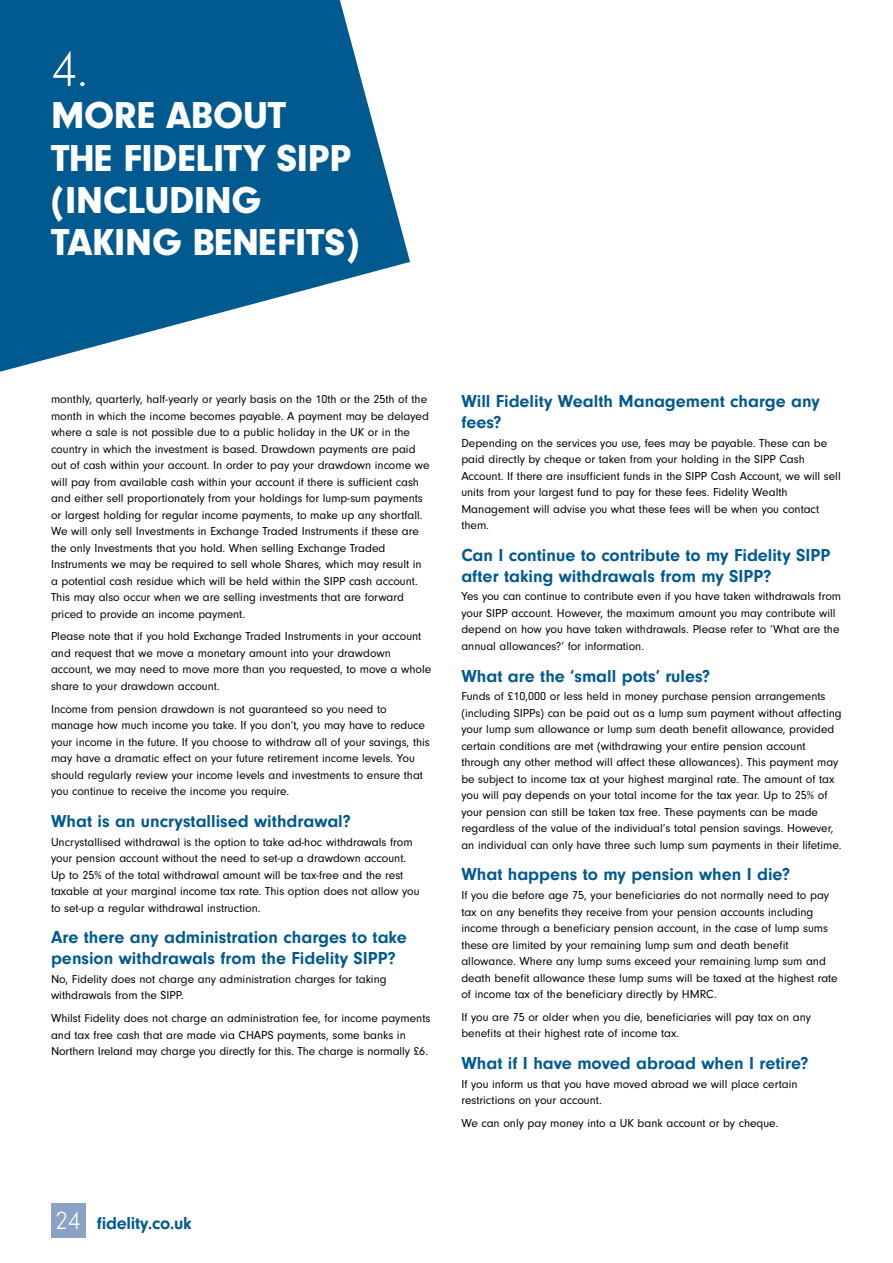
<style>
.page{position:relative;width:893px;height:1263px;background:#fff}
.page>*{position:absolute;margin:0;border:0;box-sizing:border-box;transform-origin:0 0}
.t1{font:300 52.5px "Neuzeit Gro";color:#fff}
.t2{font:900 38.85px/42.2px "Neuzeit Gro";letter-spacing:-.01em;color:#fff}
.t3{font:700 18px/21px "Neuzeit Gro";color:#00598f}
.t4{font:12px/16.5px "Neuzeit Gro";color:#000}
.s1{font-weight:300;font-size:26.1px;color:#fff}
</style>
<div class="page">
<div style="left:51px;top:1203px;width:34px;height:34px;background:#8ba2c5"></div>
<svg style="left:0;top:0;width:410px;height:372px;fill:#00598f"></svg>
<h1 class="t1" style="left:51px;top:41px;width:39px">4.</h1>
<h2 class="t2" style="left:51px;top:95px;width:310px">MORE ABOUT<br>THE FIDELITY SIPP (INCLUDING<br>TAKING BENEFITS)</h2>
<p class="t4" style="left:51px;top:391px;width:380px">monthly, quarterly, half-yearly or yearly basis on the 10th or the 25th of the month in which the income becomes payable. A payment may be delayed where a sale is not possible due to a public holiday in the UK or in the country in which the investment is based. Drawdown payments are paid out of cash within your account. In order to pay your drawdown income we will pay from available cash within your account if there is sufficient cash and either sell proportionately from your holdings for lump-sum payments or largest holding for regular income payments, to make up any shortfall.<br>We will only sell Investments in Exchange Traded Instruments if these are the only Investments that you hold. When selling Exchange Traded Instruments we may be required to sell whole Shares, which may result in a potential cash residue which will be held within the SIPP cash account.<br>This may also occur when we are selling investments that are forward priced to provide an income payment.</p>
<p class="t4" style="left:51px;top:628px;width:382px">Please note that if you hold Exchange Traded Instruments in your account and request that we move a monetary amount into your drawdown account, we may need to move more than you requested, to move a whole share to your drawdown account.</p>
<p class="t4" style="left:51px;top:701px;width:380px">Income from pension drawdown is not guaranteed so you need to manage how much income you take. If you don’t, you may have to reduce your income in the future. If you choose to withdraw all of your savings, this may have a dramatic effect on your future retirement income levels. You should regularly review your income levels and investments to ensure that you continue to receive the income you require.</p>
<h3 class="t3" style="left:51px;top:811px;width:301px">What is an uncrystallised withdrawal?</h3>
<p class="t4" style="left:51px;top:834px;width:370px">Uncrystallised withdrawal is the option to take ad-hoc withdrawals from your pension account without the need to set-up a drawdown account.<br>Up to 25% of the total withdrawal amount will be tax-free and the rest taxable at your marginal income tax rate. This option does not allow you to set-up a regular withdrawal instruction.</p>
<h3 class="t3" style="left:51px;top:927px;width:357px">Are there any administration charges to take pension withdrawals from the Fidelity SIPP?</h3>
<p class="t4" style="left:51px;top:971px;width:337px">No, Fidelity does not charge any administration charges for taking withdrawals from the SIPP.</p>
<p class="t4" style="left:51px;top:1010px;width:381px">Whilst Fidelity does not charge an administration fee, for income payments and tax free cash that are made via CHAPS payments, some banks in<br>Northern Ireland may charge you directly for this. The charge is normally £6.</p>
<h3 class="t3" style="left:461px;top:391px;width:360px">Will Fidelity Wealth Management charge any fees?</h3>
<p class="t4" style="left:461px;top:435px;width:381px">Depending on the services you use, fees may be payable. These can be paid directly by cheque or taken from your holding in the SIPP Cash Account. If there are insufficient funds in the SIPP Cash Account, we will sell units from your largest fund to pay for these fees. Fidelity Wealth Management will advise you what these fees will be when you contact them.</p>
<h3 class="t3" style="left:461px;top:545px;width:370px">Can I continue to contribute to my Fidelity SIPP after taking withdrawals from my SIPP?</h3>
<p class="t4" style="left:461px;top:588px;width:381px">Yes you can continue to contribute even if you have taken withdrawals from your SIPP account. However, the maximum amount you may contribute will depend on how you have taken withdrawals. Please refer to ‘What are the annual allowances?’ for information.</p>
<h3 class="t3" style="left:461px;top:665px;width:250px">What are the ‘small pots’ rules?</h3>
<p class="t4" style="left:461px;top:688px;width:382px">Funds of £10,000 or less held in money purchase pension arrangements (including SIPPs) can be paid out as a lump sum payment without affecting your lump sum allowance or lump sum death benefit allowance, provided certain conditions are met (withdrawing your entire pension account through any other method will affect these allowances). This payment may be subject to income tax at your highest marginal rate. The amount of tax you will pay depends on your total income for the tax year. Up to 25% of your pension can still be taken tax free. These payments can be made regardless of the value of the individual’s total pension savings. However, an individual can only have three such lump sum payments in their lifetime.</p>
<h3 class="t3" style="left:461px;top:864px;width:330px">What happens to my pension when I die?</h3>
<p class="t4" style="left:461px;top:887px;width:378px">If you die before age 75, your beneficiaries do not normally need to pay tax on any benefits they receive from your pension accounts including income through a beneficiary pension account, in the case of lump sums these are limited by your remaining lump sum and death benefit allowance. Where any lump sums exceed your remaining lump sum and death benefit allowance these lump sums will be taxed at the highest rate of income tax of the beneficiary directly by HMRC.</p>
<p class="t4" style="left:461px;top:1009px;width:351px">If you are 75 or older when you die, beneficiaries will pay tax on any benefits at their highest rate of income tax.</p>
<h3 class="t3" style="left:461px;top:1053px;width:349px">What if I have moved abroad when I retire?</h3>
<p class="t4" style="left:461px;top:1076px;width:338px">If you inform us that you have moved abroad we will place certain restrictions on your account.</p>
<p class="t4" style="left:461px;top:1115px;width:319px">We can only pay money into a UK bank account or by cheque.</p>
<h3 class="t3" style="left:55px;top:1213px;width:138px"><span class="s1">24</span> fidelity.co.uk</h3>
</div>
